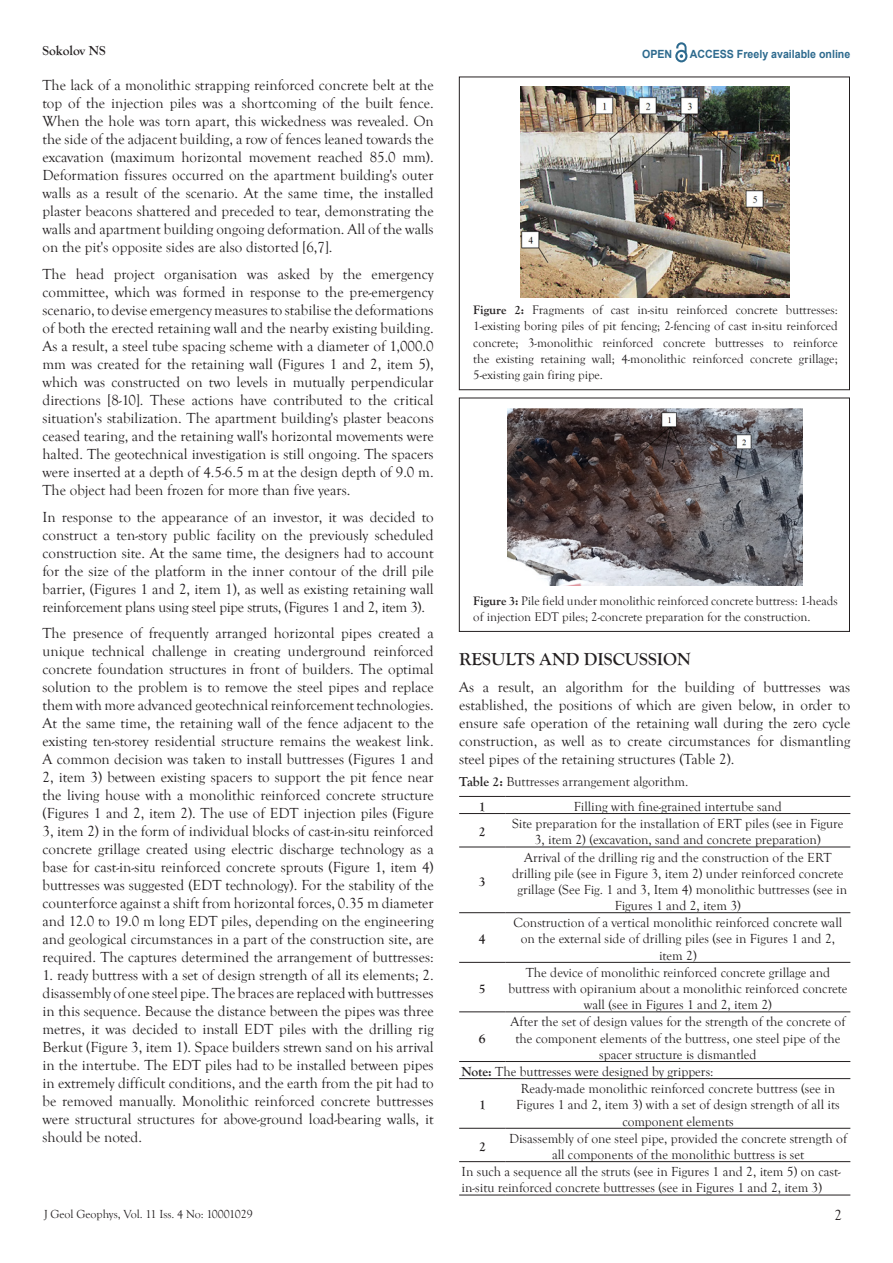
<style>
.page{position:relative;width:893px;height:1263px;background:#fff}
.page>*{position:absolute;margin:0;border:0;box-sizing:border-box;transform-origin:0 0}
.t1{font:700 18px "Goudy Old Style T";color:#231f20}
.t2{font:15px/18px "Goudy Old Style T";color:#231f20;text-align:justify}
.t3{font:13.5px/16.2px "Goudy Old Style T";color:#231f20;text-align:center}
.t4{font:700 13.5px "Goudy Old Style T";color:#231f20}
.t5{font:12.75px/16.2px "Goudy Old Style T";color:#231f20;text-align:justify}
.t6{font:12px "Goudy Old Style T";color:#231f20}
.t7{font:700 11.25px "Arial";color:#2d6a8e;scale:.94 1}
.s1{font-weight:700}
</style>
<div class="page">
<svg style="left:675px;top:43px;width:12px;height:19px"></svg>
<hr style="left:459px;top:796px;width:46px;height:1px;background:#231f20">
<hr style="left:505px;top:796px;width:345px;height:1px;background:#231f20">
<hr style="left:459px;top:813px;width:46px;height:1px;background:#231f20">
<hr style="left:505px;top:813px;width:345px;height:1px;background:#231f20">
<hr style="left:459px;top:847px;width:46px;height:1px;background:#231f20">
<hr style="left:505px;top:847px;width:345px;height:1px;background:#231f20">
<hr style="left:459px;top:912px;width:46px;height:1px;background:#231f20">
<hr style="left:505px;top:912px;width:345px;height:1px;background:#231f20">
<hr style="left:459px;top:962px;width:46px;height:1px;background:#231f20">
<hr style="left:505px;top:962px;width:345px;height:1px;background:#231f20">
<hr style="left:459px;top:1011px;width:46px;height:1px;background:#231f20">
<hr style="left:505px;top:1011px;width:345px;height:1px;background:#231f20">
<hr style="left:459px;top:1061px;width:46px;height:1px;background:#231f20">
<hr style="left:505px;top:1061px;width:345px;height:1px;background:#231f20">
<hr style="left:459px;top:1078px;width:46px;height:1px;background:#231f20">
<hr style="left:505px;top:1078px;width:345px;height:1px;background:#231f20">
<hr style="left:459px;top:1128px;width:46px;height:1px;background:#231f20">
<hr style="left:505px;top:1128px;width:345px;height:1px;background:#231f20">
<hr style="left:459px;top:1161px;width:46px;height:1px;background:#231f20">
<hr style="left:505px;top:1161px;width:345px;height:1px;background:#231f20">
<hr style="left:459px;top:1195px;width:46px;height:1px;background:#231f20">
<hr style="left:505px;top:1195px;width:345px;height:1px;background:#231f20">
<img style="left:520px;top:87px;width:270px;height:210px">
<div style="left:459px;top:77px;width:390px;height:313px;border:1px solid #231f20"></div>
<img style="left:507px;top:408px;width:295px;height:177px">
<p class="t4" style="left:43px;top:43px;width:65px">Sokolov NS</p>
<p class="t7" style="left:642px;top:47px;width:34px">OPEN</p>
<p class="t7" style="left:690px;top:46px;width:172px">ACCESS Freely available online</p>
<p class="t2" style="left:43px;top:77px;width:393px">The lack of a monolithic strapping reinforced concrete belt at the top of the injection piles was a shortcoming of the built fence.<br>When the hole was torn apart, this wickedness was revealed. On the side of the adjacent building, a row of fences leaned towards the excavation (maximum horizontal movement reached 85.0 mm).<br>Deformation fissures occurred on the apartment building's outer walls as a result of the scenario. At the same time, the installed plaster beacons shattered and preceded to tear, demonstrating the walls and apartment building ongoing deformation. All of the walls on the pit's opposite sides are also distorted [6,7].</p>
<p class="t2" style="left:43px;top:265px;width:393px">The head project organisation was asked by the emergency committee, which was formed in response to the pre-emergency scenario, to devise emergency measures to stabilise the deformations of both the erected retaining wall and the nearby existing building.<br>As a result, a steel tube spacing scheme with a diameter of 1,000.0 mm was created for the retaining wall (Figures 1 and 2, item 5), which was constructed on two levels in mutually perpendicular directions [8-10]. These actions have contributed to the critical situation's stabilization. The apartment building's plaster beacons ceased tearing, and the retaining wall's horizontal movements were halted. The geotechnical investigation is still ongoing. The spacers were inserted at a depth of 4.5-6.5 m at the design depth of 9.0 m.<br>The object had been frozen for more than five years.</p>
<p class="t2" style="left:43px;top:508px;width:393px">In response to the appearance of an investor, it was decided to construct a ten-story public facility on the previously scheduled construction site. At the same time, the designers had to account for the size of the platform in the inner contour of the drill pile barrier, (Figures 1 and 2, item 1), as well as existing retaining wall reinforcement plans using steel pipe struts, (Figures 1 and 2, item 3).</p>
<p class="t2" style="left:43px;top:624px;width:393px">The presence of frequently arranged horizontal pipes created a unique technical challenge in creating underground reinforced concrete foundation structures in front of builders. The optimal solution to the problem is to remove the steel pipes and replace them with more advanced geotechnical reinforcement technologies.<br>At the same time, the retaining wall of the fence adjacent to the existing ten-storey residential structure remains the weakest link.<br>A common decision was taken to install buttresses (Figures 1 and 2, item 3) between existing spacers to support the pit fence near the living house with a monolithic reinforced concrete structure (Figures 1 and 2, item 2). The use of EDT injection piles (Figure 3, item 2) in the form of individual blocks of cast-in-situ reinforced concrete grillage created using electric discharge technology as a base for cast-in-situ reinforced concrete sprouts (Figure 1, item 4) buttresses was suggested (EDT technology). For the stability of the counterforce against a shift from horizontal forces, 0.35 m diameter and 12.0 to 19.0 m long EDT piles, depending on the engineering and geological circumstances in a part of the construction site, are required. The captures determined the arrangement of buttresses:</p>
<p class="t2" style="left:43px;top:966px;width:393px">1. ready buttress with a set of design strength of all its elements; 2. disassembly of one steel pipe. The braces are replaced with buttresses in this sequence. Because the distance between the pipes was three metres, it was decided to install EDT piles with the drilling rig Berkut (Figure 3, item 1). Space builders strewn sand on his arrival in the intertube. The EDT piles had to be installed between pipes in extremely difficult conditions, and the earth from the pit had to be removed manually. Monolithic reinforced concrete buttresses were structural structures for above-ground load-bearing walls, it should be noted.</p>
<p class="t6" style="left:44px;top:1207px;width:210px">J Geol Geophys, Vol. 11 Iss. 4 No: 10001029</p>
<p class="t5" style="left:473px;top:302px;width:366px"><span class="s1">Figure 2:</span> Fragments of cast in-situ reinforced concrete buttresses:<br>1-existing boring piles of pit fencing; 2-fencing of cast in-situ reinforced concrete; 3-monolithic reinforced concrete buttresses to reinforce the existing retaining wall; 4-monolithic reinforced concrete grillage; 5-existing gain firing pipe.</p>
<p class="t5" style="left:473px;top:593px;width:366px"><span class="s1">Figure 3:</span> Pile field under monolithic reinforced concrete buttress: 1-heads of injection EDT piles; 2-concrete preparation for the construction.</p>
<p class="t1" style="left:459px;top:649px;width:233px">RESULTS AND DISCUSSION</p>
<p class="t2" style="left:459px;top:678px;width:393px">As a result, an algorithm for the building of buttresses was established, the positions of which are given below, in order to ensure safe operation of the retaining wall during the zero cycle construction, as well as to create circumstances for dismantling steel pipes of the retaining structures (Table 2).</p>
<p class="t3" style="left:479px;top:769px;width:211px;line-height:25px;text-align:left;text-indent:-20px"><span class="s1">Table 2:</span> Buttresses arrangement algorithm.<br><span class="s1">1</span></p>
<p class="t3" style="left:574px;top:799px;width:210px">Filling with fine-grained intertube sand</p>
<p class="t4" style="left:479px;top:824px;width:8px">2</p>
<p class="t3" style="left:512px;top:816px;width:333px">Site preparation for the installation of ERT piles (see in Figure<br>3, item 2) (excavation, sand and concrete preparation)</p>
<p class="t4" style="left:479px;top:874px;width:8px">3</p>
<p class="t3" style="left:512px;top:849px;width:337px">Arrival of the drilling rig and the construction of the ERT drilling pile (see in Figure 3, item 2) under reinforced concrete grillage (See Fig. 1 and 3, Item 4) monolithic buttresses (see in Figures 1 and 2, item 3)</p>
<p class="t4" style="left:479px;top:931px;width:8px">4</p>
<p class="t4" style="left:479px;top:981px;width:8px">5</p>
<p class="t3" style="left:513px;top:915px;width:330px">Construction of a vertical monolithic reinforced concrete wall on the external side of drilling piles (see in Figures 1 and 2, item 2)</p>
<p class="t3" style="left:508px;top:965px;width:340px">The device of monolithic reinforced concrete grillage and buttress with opiranium about a monolithic reinforced concrete wall (see in Figures 1 and 2, item 2)</p>
<p class="t3" style="left:511px;top:1014px;width:336px">After the set of design values for the strength of the concrete of</p>
<p class="t3" style="left:515px;top:1030px;width:327px">the component elements of the buttress, one steel pipe of the</p>
<p class="t3" style="left:599px;top:1047px;width:159px">spacer structure is dismantled</p>
<p class="t3" style="left:462px;top:1064px;width:253px"><span class="s1">Note:</span> The buttresses were designed by grippers:</p>
<p class="t4" style="left:479px;top:1097px;width:8px">1</p>
<p class="t4" style="left:479px;top:1031px;width:8px">6</p>
<p class="t3" style="left:516px;top:1081px;width:325px">Ready-made monolithic reinforced concrete buttress (see in<br>Figures 1 and 2, item 3) with a set of design strength of all its component elements</p>
<p class="t3" style="left:509px;top:1130px;width:339px">Disassembly of one steel pipe, provided the concrete strength of</p>
<p class="t3" style="left:552px;top:1147px;width:254px">all components of the monolithic buttress is set</p>
<p class="t3" style="left:462px;top:1164px;width:381px">In such a sequence all the struts (see in Figures 1 and 2, item 5) on cast-</p>
<p class="t3" style="left:462px;top:1180px;width:362px">in-situ reinforced concrete buttresses (see in Figures 1 and 2, item 3)</p>
<p class="t4" style="left:479px;top:1139px;width:8px">2</p>
<p class="t2" style="left:834px;top:1207px;width:9px">2</p>
</div>
